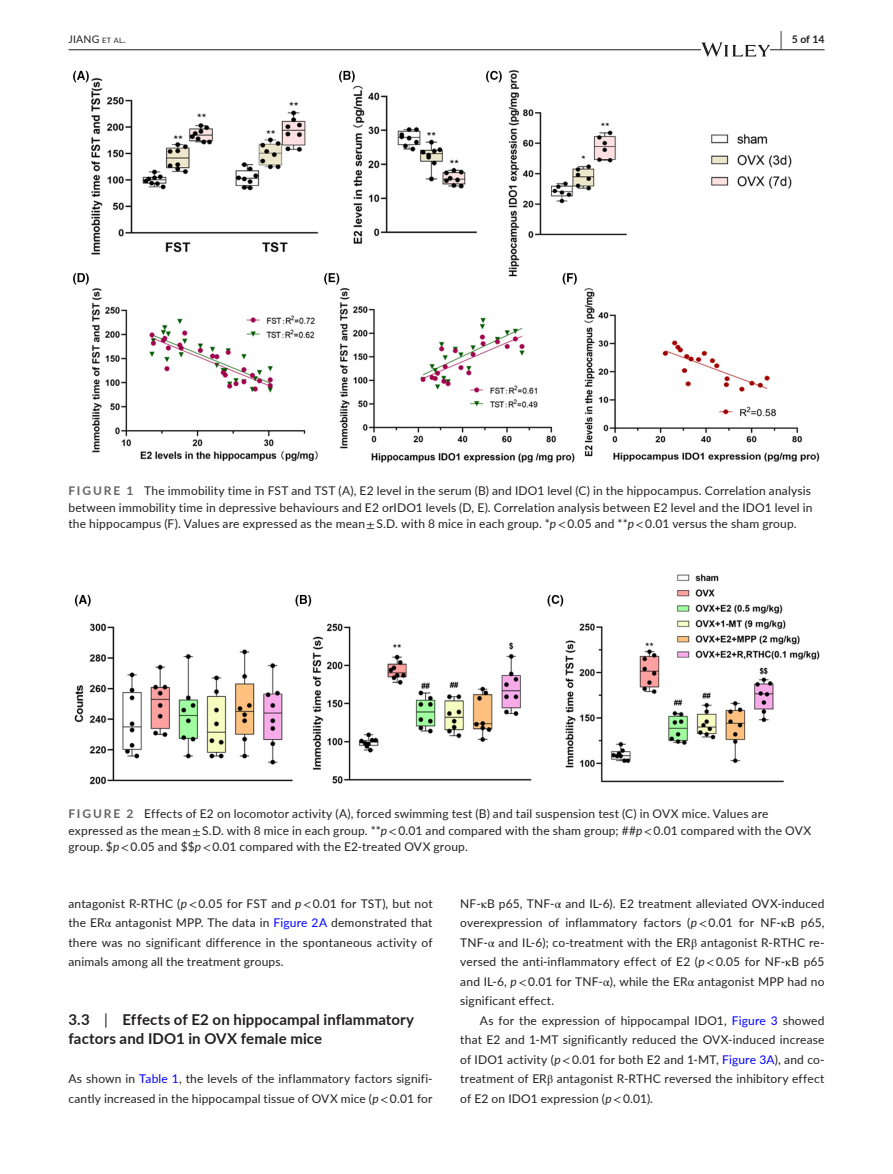
<style>
.page{position:relative;width:893px;height:1174px;background:#fff}
.page>*{position:absolute;margin:0;border:0;box-sizing:border-box;transform-origin:0 0}
.t1{font:700 15px/19.5px "Lato";letter-spacing:.01em;color:#231f20}
.t2{font:12px/19.5px "Lato";letter-spacing:.015em;color:#231f20;text-align:justify}
.t3{font:10.5px "Lato";letter-spacing:.025em;color:#231f20}
.t4{font:700 10.5px "Lato";color:#231f20}
.s1{font-size:7.35px}
.s2{font-size:19.5px}
.s3{font-weight:700;color:#636366}
.s4{font-family:"STIX"}
.s5{font-style:italic}
.s6{color:#00f}
.s7{font-weight:400}
</style>
<div class="page">
<hr style="left:68px;top:49px;width:756px;height:1px;background:#231f20">
<svg style="left:701px;top:42px;width:69px;height:15px"></svg>
<img style="left:73px;top:70px;width:747px;height:393px">
<img style="left:74px;top:574px;width:746px;height:211px">
<p class="t3" style="left:68px;top:31px;width:59px">JIANG <span class="s1">et al</span>.</p>
<p class="t4" style="left:780px;top:31px;width:46px"><span class="s2">|</span> 5 of 14</p>
<p class="t2" style="left:68px;top:482px;width:746px;line-height:16.5px;text-align:left"><span class="s3">FIGURE 1</span> The immobility time in FST and TST (A), E2 level in the serum (B) and IDO1 level (C) in the hippocampus. Correlation analysis between immobility time in depressive behaviours and E2 orIDO1 levels (D, E). Correlation analysis between E2 level and the IDO1 level in the hippocampus (F). Values are expressed as the mean <span class="s4">±</span> S.D. with 8 mice in each group. *<span class="s5">p</span><span class="s4">&lt;</span> 0.05 and **<span class="s5">p</span><span class="s4">&lt;</span> 0.01 versus the sham group.</p>
<p class="t2" style="left:68px;top:805px;width:744px;line-height:16.5px;text-align:left"><span class="s3">FIGURE 2</span> Effects of E2 on locomotor activity (A), forced swimming test (B) and tail suspension test (C) in OVX mice. Values are expressed as the mean <span class="s4">±</span> S.D. with 8 mice in each group. **<span class="s5">p</span><span class="s4">&lt;</span> 0.01 and compared with the sham group; ##<span class="s5">p</span><span class="s4">&lt;</span> 0.01 compared with the OVX group. $<span class="s5">p</span><span class="s4">&lt;</span> 0.05 and $$<span class="s5">p</span><span class="s4">&lt;</span> 0.01 compared with the E2-treated OVX group.</p>
<p class="t2" style="left:68px;top:893px;width:366px">antagonist R-RTHC (<span class="s5">p</span><span class="s4">&lt;</span> 0.05 for FST and <span class="s5">p</span><span class="s4">&lt;</span> 0.01 for TST), but not the ER<span class="s4">α</span> antagonist MPP. The data in <span class="s6">Figure 2A</span> demonstrated that there was no significant difference in the spontaneous activity of animals among all the treatment groups.</p>
<p class="t1" style="left:68px;top:1009px;width:347px">3.3 <span class="s7">|</span> Effects of E2 on hippocampal inflammatory factors and IDO1 in OVX female mice</p>
<p class="t2" style="left:68px;top:1068px;width:366px">As shown in <span class="s6">Table 1</span>, the levels of the inflammatory factors signifi&shy;cantly increased in the hippocampal tissue of OVX mice (<span class="s5">p</span><span class="s4">&lt;</span> 0.01 for</p>
<p class="t2" style="left:460px;top:893px;width:366px">NF-<span class="s4">κ</span>B p65, TNF-<span class="s4">α</span> and IL-6). E2 treatment alleviated OVX-induced overexpression of inflammatory factors (<span class="s5">p</span><span class="s4">&lt;</span> 0.01 for NF-<span class="s4">κ</span>B p65, TNF-<span class="s4">α</span> and IL-6); co-treatment with the ER<span class="s4">β</span> antagonist R-RTHC re&shy;versed the anti-inflammatory effect of E2 (<span class="s5">p</span><span class="s4">&lt;</span> 0.05 for NF-<span class="s4">κ</span>B p65 and IL-6, <span class="s5">p</span><span class="s4">&lt;</span> 0.01 for TNF-<span class="s4">α</span>), while the ER<span class="s4">α</span> antagonist MPP had no significant effect.</p>
<p class="t2" style="left:460px;top:1010px;width:366px;text-indent:20px">As for the expression of hippocampal IDO1, <span class="s6">Figure 3</span> showed that E2 and 1-MT significantly reduced the OVX-induced increase of IDO1 activity (<span class="s5">p</span><span class="s4">&lt;</span> 0.01 for both E2 and 1-MT, <span class="s6">Figure 3A</span>), and co&shy;treatment of ER<span class="s4">β</span> antagonist R-RTHC reversed the inhibitory effect of E2 on IDO1 expression (<span class="s5">p</span><span class="s4">&lt;</span> 0.01).</p>
</div>
